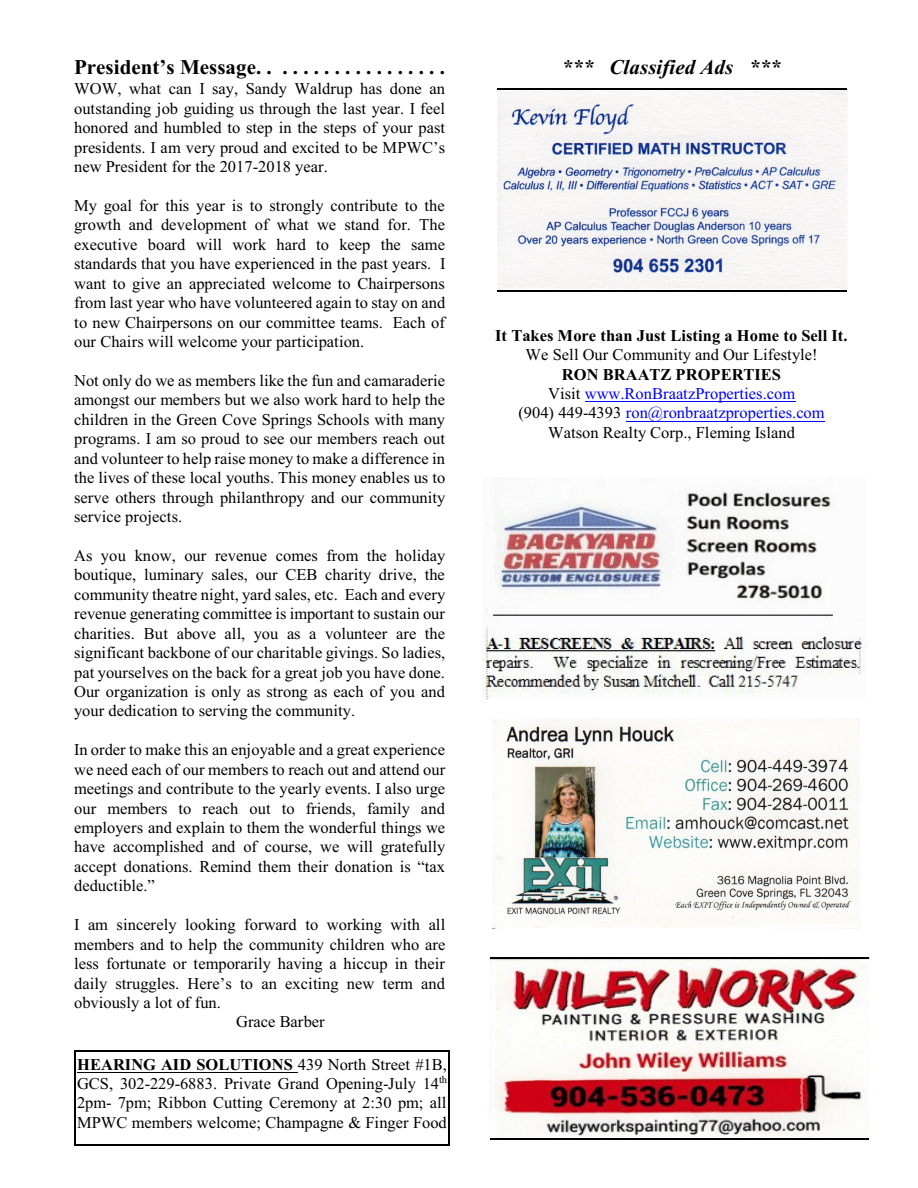
<style>
.page{position:relative;width:918px;height:1188px;background:#fff}
.page>*{position:absolute;margin:0;border:0;box-sizing:border-box;transform-origin:0 0}
.t1{font:700 21px "Times New Roman";color:#000}
.t2{font:italic 700 21px "Times New Roman";letter-spacing:.005em;color:#000}
.t3{font:16.5px/19.5px "Times New Roman";color:#000;text-align:justify}
.t4{font:16.5px/19.4px "Times New Roman";color:#00f;text-align:center}
.t5{font:700 16.5px "Times New Roman";color:#000}
.s1{font-weight:700}
.s2{font-weight:700;color:#000}
.s3{color:#000}
</style>
<div class="page">
<img style="left:482px;top:478px;width:385px;height:220px">
<img style="left:492px;top:718px;width:368px;height:210px">
<img style="left:497px;top:90px;width:350px;height:200px">
<hr style="left:497px;top:89px;width:350px;height:1px;background:#000">
<hr style="left:497px;top:290px;width:350px;height:1px;background:#000">
<img style="left:490px;top:959px;width:378px;height:179px">
<hr style="left:490px;top:957px;width:379px;height:2px;background:#000">
<hr style="left:490px;top:1138px;width:379px;height:2px;background:#000">
<hr style="left:77px;top:1072px;width:221px;height:1px;background:#000">
<hr style="left:74px;top:1051px;width:1px;height:95px;background:#000">
<hr style="left:449px;top:1051px;width:1px;height:95px;background:#000">
<hr style="left:74px;top:1051px;width:376px;height:1px;background:#000">
<hr style="left:74px;top:1144px;width:376px;height:2px;background:#000">
<hr style="left:585px;top:401px;width:210px;height:1px;background:#00f">
<hr style="left:626px;top:421px;width:199px;height:1px;background:#00f">
<p class="t1" style="left:74px;top:60px;width:372px">President’s Message. . . . . . . . . . . . . . . . . .</p>
<p class="t3" style="left:74px;top:81px;width:373px">WOW, what can I say, Sandy Waldrup has done an outstanding job guiding us through the last year. I feel honored and humbled to step in the steps of your past presidents. I am very proud and excited to be MPWC’s new President for the 2017-2018 year.</p>
<p class="t3" style="left:74px;top:197px;width:373px">My goal for this year is to strongly contribute to the growth and development of what we stand for. The executive board will work hard to keep the same standards that you have experienced in the past years. I want to give an appreciated welcome to Chairpersons from last year who have volunteered again to stay on and to new Chairpersons on our committee teams. Each of our Chairs will welcome your participation.</p>
<p class="t3" style="left:74px;top:372px;width:373px">Not only do we as members like the fun and camaraderie amongst our members but we also work hard to help the children in the Green Cove Springs Schools with many programs. I am so proud to see our members reach out and volunteer to help raise money to make a difference in the lives of these local youths. This money enables us to serve others through philanthropy and our community service projects.</p>
<p class="t3" style="left:74px;top:547px;width:373px">As you know, our revenue comes from the holiday boutique, luminary sales, our CEB charity drive, the community theatre night, yard sales, etc. Each and every revenue generating committee is important to sustain our charities. But above all, you as a volunteer are the significant backbone of our charitable givings. So ladies, pat yourselves on the back for a great job you have done.<br>Our organization is only as strong as each of you and your dedication to serving the community.</p>
<p class="t3" style="left:74px;top:742px;width:373px">In order to make this an enjoyable and a great experience we need each of our members to reach out and attend our meetings and contribute to the yearly events. I also urge our members to reach out to friends, family and employers and explain to them the wonderful things we have accomplished and of course, we will gratefully accept donations. Remind them their donation is “tax deductible.”</p>
<p class="t3" style="left:74px;top:917px;width:373px">I am sincerely looking forward to working with all</p>
<p class="t3" style="left:74px;top:936px;width:373px">members and to help the community children who are</p>
<p class="t3" style="left:74px;top:955px;width:372px">less fortunate or temporarily having a hiccup in their</p>
<p class="t3" style="left:74px;top:975px;width:372px">daily struggles. Here’s to an exciting new term and</p>
<p class="t3" style="left:74px;top:994px;width:148px">obviously a lot of fun.</p>
<p class="t3" style="left:236px;top:1014px;width:90px">Grace Barber</p>
<p class="t3" style="left:77px;top:1056px;width:372px"><span class="s1">HEARING AID SOLUTIONS</span> 439 North Street #1B, GCS, 302-229-6883. Private Grand Opening-July 14<sup>th </sup>2pm- 7pm; Ribbon Cutting Ceremony at 2:30 pm; all MPWC members welcome; Champagne &amp; Finger Food</p>
<p class="t2" style="left:562px;top:60px;width:220px">*** Classified Ads ***</p>
<p class="t5" style="left:495px;top:330px;width:354px">It Takes More than Just Listing a Home to Sell It.</p>
<p class="t3" style="left:526px;top:346px;width:293px">We Sell Our Community and Our Lifestyle!</p>
<p class="t4" style="left:518px;top:366px;width:308px"><span class="s2">RON BRAATZ PROPERTIES<br></span><span class="s3">Visit</span> www.RonBraatzProperties.com<br><span class="s3">(904) 449-4393</span> ron@ronbraatzproperties.com <span class="s3">Watson Realty Corp., Fleming Island</span></p>
</div>
